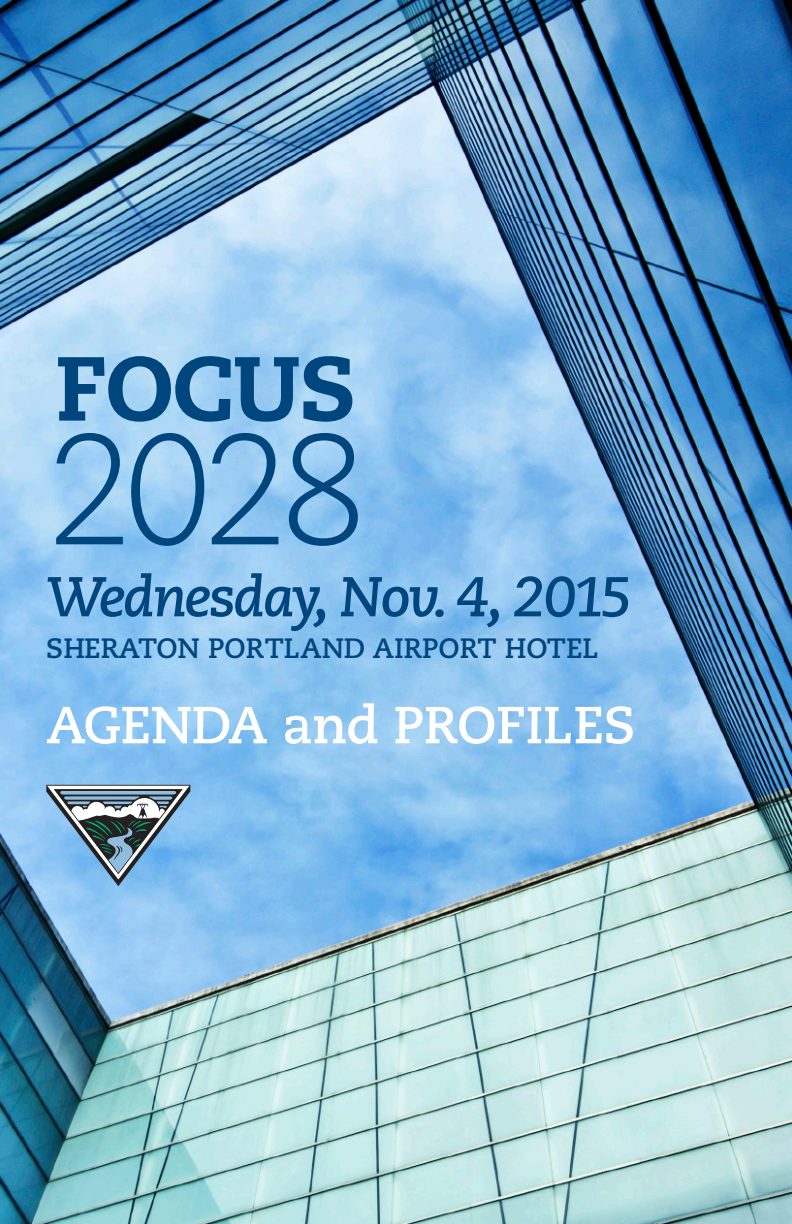
<style>
.page{position:relative;width:792px;height:1224px;background:#fff}
.page>*{position:absolute;margin:0;border:0;box-sizing:border-box;transform-origin:0 0}
.t1{font:300 156.8px "Caecilia LT Std";color:#00467e}
.t2{font:800 90.6px "Caecilia LT Std";letter-spacing:-.02em;color:#00467e}
.t3{font:italic 700 56px "Caecilia LT Std";letter-spacing:-.04em;color:#00467e}
.t4{font:700 52px "Caecilia LT Std";letter-spacing:-.01em;color:#fff}
.t5{font:700 28px "Caecilia LT Std";color:#00467e}
</style>
<div class="page">
<img style="left:0;top:0;width:792px;height:1224px">
<svg style="left:46px;top:785px;width:144px;height:101px;background:#7b9db8"></svg>
<p class="t2" style="left:55px;top:333px;width:303px">FOCUS</p>
<p class="t1" style="left:46px;top:402px;width:322px">2028</p>
<p class="t3" style="left:46px;top:564px;width:588px">Wednesday, Nov. 4, 2015</p>
<p class="t5" style="left:46px;top:632px;width:554px">SHERATON PORTLAND AIRPORT HOTEL</p>
<p class="t4" style="left:46px;top:695px;width:591px">AGENDA and PROFILES</p>
</div>
